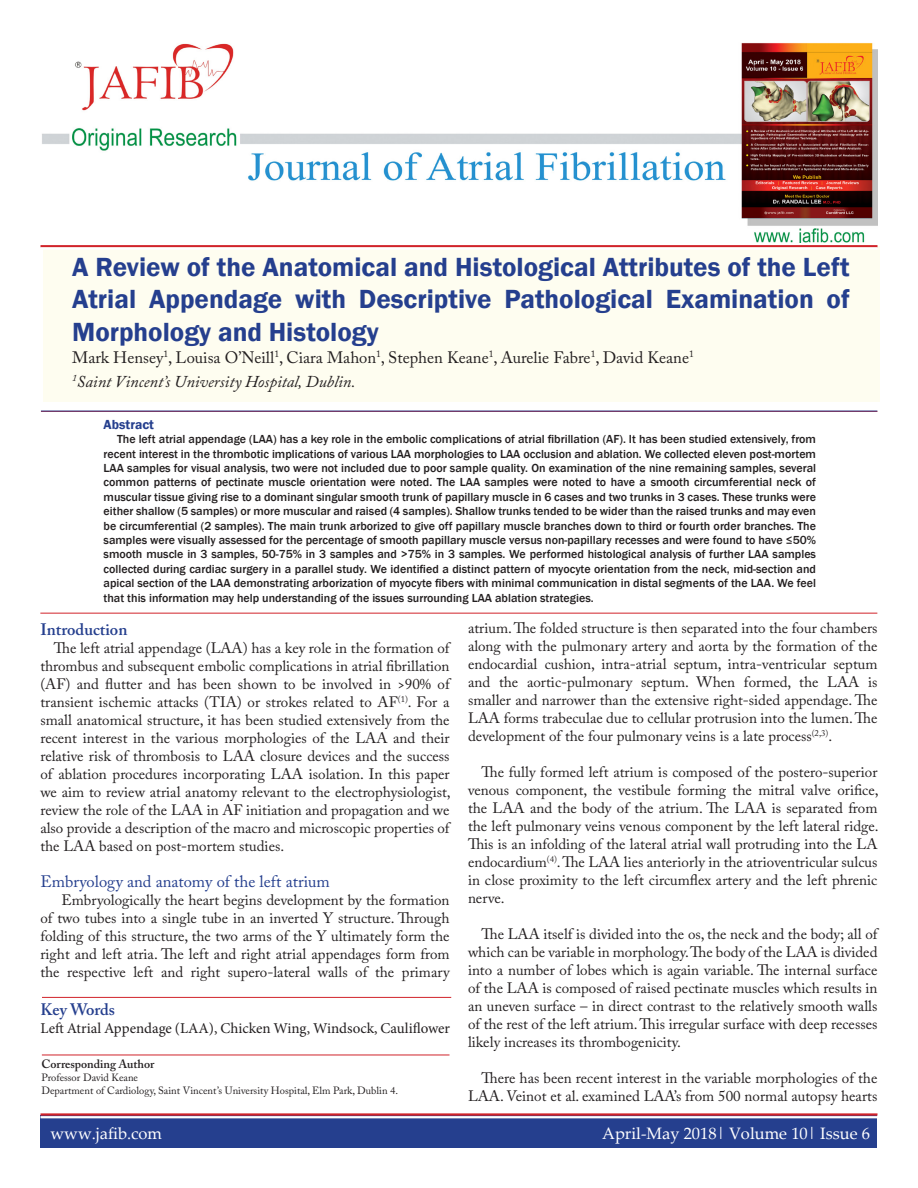
<style>
.page{position:relative;width:918px;height:1188px;background:#fff}
.page>*{position:absolute;margin:0;border:0;box-sizing:border-box;transform-origin:0 0}
._05_Article_Title{font:600 27px/32.4px "Franklin Gothic";color:#253f8e;text-align:justify}
._06_Author_block{font:16.5px "Adobe Caslon Pro";color:#231f20}
.white_header_for_blu{font:16.5px "Palatino Linotype";color:#fff}
._07_Author_Affiliati{font:italic 16.5px "Adobe Caslon Pro";color:#231f20}
._10_Body_Text{font:16.5px "Adobe Caslon Pro";color:#253f8e}
._11_Body_Header{font:600 16.5px "Adobe Caslon Pro";color:#253f8e}
._10_Body_Text-2{font:15px/18px "Adobe Caslon Pro";color:#231f20;text-align:justify}
.t1{font:15px "Minion Pro";color:#231f20}
._08_Abstract_Header{font:600 13.5px "Franklin Gothic";color:#253f8e}
._09_Abstract_Body{font:500 12px/14.4px "Franklin Gothic";color:#231f20;text-align:justify}
._13_small_text_for_h{font:600 12px "Adobe Caslon Pro";color:#231f20}
._13_small_text_for_h-2{font:10.5px "Adobe Caslon Pro";color:#231f20}
</style>
<div class="page">
<div style="left:43px;top:246px;width:837px;height:155px;background:#fefdf0"></div>
<hr style="left:40px;top:613px;width:837px;height:1px;background:#d1232a">
<hr style="left:41px;top:411px;width:836px;height:1px;background:#253f8e">
<hr style="left:42px;top:1055px;width:408px;height:1px;background:#d1232a">
<hr style="left:42px;top:997px;width:409px;height:1px;background:#d1232a">
<div style="left:40px;top:1115px;width:838px;height:33px;background:#253f8e"></div>
<hr style="left:40px;top:1113px;width:838px;height:3px;background:#d1232a">
<hr style="left:40px;top:1116px;width:838px;height:2px;background:#fff">
<hr style="left:40px;top:245px;width:838px;height:2px;background:#d1232a">
<hr style="left:40px;top:247px;width:838px;height:3px;background:#fff">
<img style="left:42px;top:43px;width:835px;height:200px">
<p class="_05_Article_Title" style="left:72px;top:251px;width:779px">A Review of the Anatomical and Histological Attributes of the Left Atrial Appendage with Descriptive Pathological Examination of Morphology and Histology</p>
<p class="_06_Author_block" style="left:72px;top:348px;width:623px">Mark Hensey<sup>1</sup>, Louisa O’Neill<sup>1</sup>, Ciara Mahon<sup>1</sup>, Stephen Keane<sup>1</sup>, Aurelie Fabre<sup>1</sup>, David Keane<sup>1</sup></p>
<p class="_07_Author_Affiliati" style="left:72px;top:371px;width:285px"><sup>1</sup>Saint Vincent’s University Hospital, Dublin.</p>
<p class="_08_Abstract_Header" style="left:104px;top:416px;width:52px">Abstract</p>
<p class="_09_Abstract_Body" style="left:104px;top:432px;width:714px;text-indent:14px">The left atrial appendage (LAA) has a key role in the embolic complications of atrial fibrillation (AF). It has been studied extensively, from recent interest in the thrombotic implications of various LAA morphologies to LAA occlusion and ablation. We collected eleven post-mortem LAA samples for visual analysis, two were not included due to poor sample quality. On examination of the nine remaining samples, several common patterns of pectinate muscle orientation were noted. The LAA samples were noted to have a smooth circumferential neck of muscular tissue giving rise to a dominant singular smooth trunk of papillary muscle in 6 cases and two trunks in 3 cases. These trunks were either shallow (5 samples) or more muscular and raised (4 samples). Shallow trunks tended to be wider than the raised trunks and may even be circumferential (2 samples). The main trunk arborized to give off papillary muscle branches down to third or fourth order branches. The samples were visually assessed for the percentage of smooth papillary muscle versus non-papillary recesses and were found to have ≤50% smooth muscle in 3 samples, 50-75% in 3 samples and &gt;75% in 3 samples. We performed histological analysis of further LAA samples collected during cardiac surgery in a parallel study. We identified a distinct pattern of myocyte orientation from the neck, mid-section and apical section of the LAA demonstrating arborization of myocyte fibers with minimal communication in distal segments of the LAA. We feel that this information may help understanding of the issues surrounding LAA ablation strategies.</p>
<p class="_11_Body_Header" style="left:40px;top:620px;width:89px">Introduction</p>
<p class="_10_Body_Text-2" style="left:40px;top:639px;width:412px;text-indent:14px">The left atrial appendage (LAA) has a key role in the formation of thrombus and subsequent embolic complications in atrial fibrillation (AF) and flutter and has been shown to be involved in &gt;90% of transient ischemic attacks (TIA) or strokes related to AF<sup>(1)</sup>. For a small anatomical structure, it has been studied extensively from the recent interest in the various morphologies of the LAA and their relative risk of thrombosis to LAA closure devices and the success of ablation procedures incorporating LAA isolation. In this paper we aim to review atrial anatomy relevant to the electrophysiologist, review the role of the LAA in AF initiation and propagation and we also provide a description of the macro and microscopic properties of the LAA based on post-mortem studies.</p>
<p class="_10_Body_Text" style="left:40px;top:872px;width:291px">Embryology and anatomy of the left atrium</p>
<p class="_10_Body_Text-2" style="left:40px;top:891px;width:411px;text-indent:21px">Embryologically the heart begins development by the formation of two tubes into a single tube in an inverted Y structure. Through folding of this structure, the two arms of the Y ultimately form the right and left atria. The left and right atrial appendages form from the respective left and right supero-lateral walls of the primary</p>
<p class="_11_Body_Header" style="left:41px;top:999px;width:76px">Key Words</p>
<p class="t1" style="left:41px;top:1018px;width:411px">Left Atrial Appendage (LAA), Chicken Wing, Windsock, Cauliflower</p>
<p class="_13_small_text_for_h" style="left:42px;top:1057px;width:114px">Corresponding Author</p>
<p class="_13_small_text_for_h-2" style="left:42px;top:1071px;width:98px">Professor David Keane</p>
<p class="_13_small_text_for_h-2" style="left:42px;top:1084px;width:358px">Department of Cardiology, Saint Vincent’s University Hospital, Elm Park, Dublin 4.</p>
<p class="_10_Body_Text-2" style="left:468px;top:618px;width:411px">atrium. The folded structure is then separated into the four chambers along with the pulmonary artery and aorta by the formation of the endocardial cushion, intra-atrial septum, intra-ventricular septum and the aortic-pulmonary septum. When formed, the LAA is smaller and narrower than the extensive right-sided appendage. The LAA forms trabeculae due to cellular protrusion into the lumen. The development of the four pulmonary veins is a late process<sup>(2,3)</sup>.</p>
<p class="_10_Body_Text-2" style="left:468px;top:762px;width:412px;text-indent:14px">The fully formed left atrium is composed of the postero-superior venous component, the vestibule forming the mitral valve orifice, the LAA and the body of the atrium. The LAA is separated from the left pulmonary veins venous component by the left lateral ridge.<br>This is an infolding of the lateral atrial wall protruding into the LA endocardium<sup>(4)</sup>. The LAA lies anteriorly in the atrioventricular sulcus in close proximity to the left circumflex artery and the left phrenic nerve.</p>
<p class="_10_Body_Text-2" style="left:468px;top:924px;width:411px;text-indent:14px">The LAA itself is divided into the os, the neck and the body; all of which can be variable in morphology. The body of the LAA is divided into a number of lobes which is again variable. The internal surface of the LAA is composed of raised pectinate muscles which results in an uneven surface – in direct contrast to the relatively smooth walls of the rest of the left atrium. This irregular surface with deep recesses likely increases its thrombogenicity.</p>
<p class="_10_Body_Text-2" style="left:468px;top:1068px;width:411px;text-align:right">There has been recent interest in the variable morphologies of the<br>LAA. Veinot et al. examined LAA’s from 500 normal autopsy hearts</p>
<p class="white_header_for_blu" style="left:51px;top:1122px;width:113px">www.jafib.com</p>
<p class="white_header_for_blu" style="left:602px;top:1122px;width:269px">April-May 2018| Volume 10| Issue 6</p>
</div>
